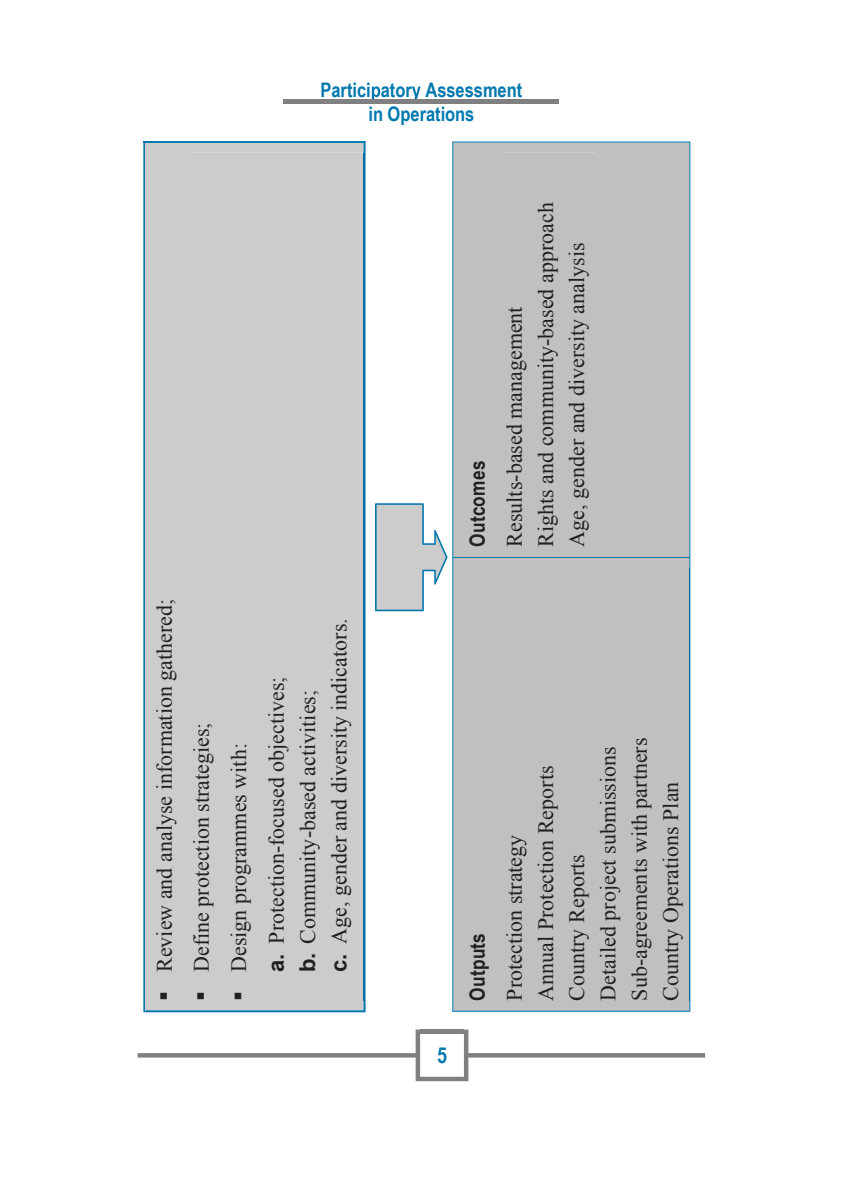
<style>
.page{position:relative;width:843px;height:1193px;background:#fff}
.page>*{position:absolute;margin:0;border:0;box-sizing:border-box;transform-origin:0 0}
.t1{font:22px/31.2px "Times New Roman";color:#231f20}
.t2{font:700 22px "Arial Narrow";color:#0078ae}
.t3{font:700 21px "Arial Narrow";letter-spacing:.01em;color:#231f20}
.t4{font:700 20px "Arial Narrow";color:#0078ae}
.s1{font-family:"Arial";font-weight:700}
</style>
<div class="page">
<svg style="left:372px;top:86px;width:8px;height:13px"></svg>
<svg style="left:412px;top:87px;width:8px;height:12px"></svg>
<div style="left:284px;top:99px;width:275px;height:5px;background:#808080"></div>
<svg style="left:137px;top:1029px;width:568px;height:52px"></svg>
<svg style="left:143px;top:141px;width:2px;height:871px;background:#2f90bc"></svg>
<div style="left:145px;top:143px;width:218px;height:867px;background:#ccc"></div>
<hr style="left:363px;top:153px;width:1px;height:847px;background:#006796">
<div style="left:453px;top:557px;width:236px;height:453px;background:#c0c0c0"></div>
<hr style="left:689px;top:568px;width:1px;height:432px;background:#006391">
<div style="left:453px;top:142px;width:236px;height:415px;background:#c0c0c0"></div>
<svg style="left:375px;top:503px;width:72px;height:108px"></svg>
<svg style="left:160px;top:992px;width:7px;height:6px"></svg>
<svg style="left:198px;top:992px;width:6px;height:6px"></svg>
<svg style="left:235px;top:992px;width:6px;height:6px"></svg>
<p class="t4" style="left:320px;top:78px;width:203px">Partici ator Assessment</p>
<p class="t4" style="left:368px;top:102px;width:107px">in Operations</p>
<p class="t1" style="left:145px;top:971px;width:374px;line-height:37.4px;rotate:-90deg">Review and analyse information gathered; Define protection strategies;<br>Design programmes with:<br><span class="s1">a.</span> Protection-focused objectives;</p>
<p class="t1" style="left:292px;top:971px;width:355px;rotate:-90deg"><span class="s1">b.</span> Community-based activities;<br><span class="s1">c.</span> Age, gender and diversity indicators.</p>
<p class="t3" style="left:465px;top:546px;width:87px;rotate:-90deg">Outcomes</p>
<p class="t1" style="left:498px;top:546px;width:346px;rotate:-90deg">Results-based management<br>Rights and community-based approach<br>Age, gender and diversity analysis</p>
<p class="t2" style="left:437px;top:1042px;width:12px">5</p>
<p class="t3" style="left:465px;top:1000px;width:69px;rotate:-90deg">Outputs</p>
<p class="t1" style="left:498px;top:1000px;width:264px;rotate:-90deg">Protection strategy<br>Annual Protection Reports<br>Country Reports<br>Detailed project submissions<br>Sub-agreements with partners<br>Country Operations Plan</p>
</div>
